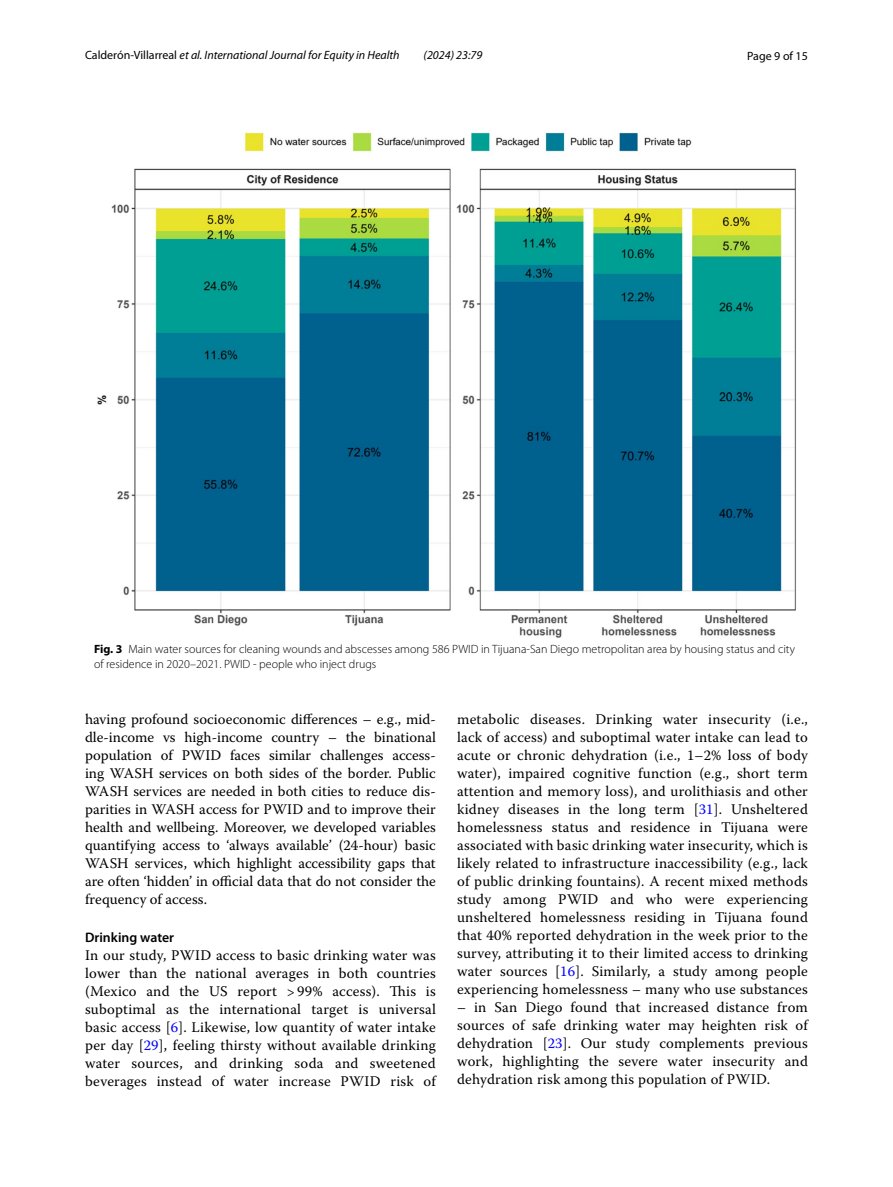
<style>
.page{position:relative;width:893px;height:1187px;background:#fff}
.page>*{position:absolute;margin:0;border:0;box-sizing:border-box;transform-origin:0 0}
.t1{font:14.7px/18px "Warnock Pro";letter-spacing:.015em;color:#000;text-align:justify}
.t2{font:600 13.8px "Myriad Pro";color:#000}
.t3{font:300 12px/15px "Myriad Pro";color:#000}
.t4{font:italic 12px "Myriad Pro";color:#000}
.t5{font:12px "Myriad Pro";color:#000}
.s1{font-style:normal}
.s2{font-weight:700}
.s3{color:#00f}
</style>
<div class="page">
<img style="left:97px;top:133px;width:699px;height:505px">
<p class="t4" style="left:85px;top:48px;width:316px"><span class="s1">Calderón‑Villarreal</span> et al. International Journal for Equity in Health</p>
<p class="t4" style="left:424px;top:48px;width:60px">(2024) 23:79</p>
<p class="t5" style="left:747px;top:48px;width:62px">Page 9 of 15</p>
<p class="t3" style="left:94px;top:642px;width:702px"><span class="s2">Fig. 3</span> Main water sources for cleaning wounds and abscesses among 586 PWID in Tijuana-San Diego metropolitan area by housing status and city of residence in 2020–2021. PWID - people who inject drugs</p>
<p class="t1" style="left:85px;top:710px;width:352px">having profound socioeconomic differences – e.g., mid&shy;dle-income vs high-income country – the binational population of PWID faces similar challenges access&shy;ing WASH services on both sides of the border. Public WASH services are needed in both cities to reduce dis&shy;parities in WASH access for PWID and to improve their health and wellbeing. Moreover, we developed variables quantifying access to ‘always available’ (24-hour) basic WASH services, which highlight accessibility gaps that are often ‘hidden’ in official data that do not consider the frequency of access.</p>
<p class="t2" style="left:85px;top:928px;width:91px">Drinking water</p>
<p class="t1" style="left:85px;top:946px;width:352px">In our study, PWID access to basic drinking water was lower than the national averages in both countries (Mexico and the US report &gt; 99% access). This is suboptimal as the international target is universal basic access [<span class="s3">6</span>]. Likewise, low quantity of water intake per day [<span class="s3">29</span>], feeling thirsty without available drinking water sources, and drinking soda and sweetened beverages instead of water increase PWID risk of</p>
<p class="t1" style="left:457px;top:710px;width:352px">metabolic diseases. Drinking water insecurity (i.e., lack of access) and suboptimal water intake can lead to acute or chronic dehydration (i.e., 1–2% loss of body water), impaired cognitive function (e.g., short term attention and memory loss), and urolithiasis and other kidney diseases in the long term [<span class="s3">31</span>]. Unsheltered homelessness status and residence in Tijuana were associated with basic drinking water insecurity, which is likely related to infrastructure inaccessibility (e.g., lack of public drinking fountains). A recent mixed methods study among PWID and who were experiencing unsheltered homelessness residing in Tijuana found that 40% reported dehydration in the week prior to the survey, attributing it to their limited access to drinking water sources [<span class="s3">16</span>]. Similarly, a study among people experiencing homelessness – many who use substances</p>
<p class="t1" style="left:457px;top:997px;width:352px">– in San Diego found that increased distance from sources of safe drinking water may heighten risk of dehydration [<span class="s3">23</span>]. Our study complements previous work, highlighting the severe water insecurity and dehydration risk among this population of PWID.</p>
</div>
